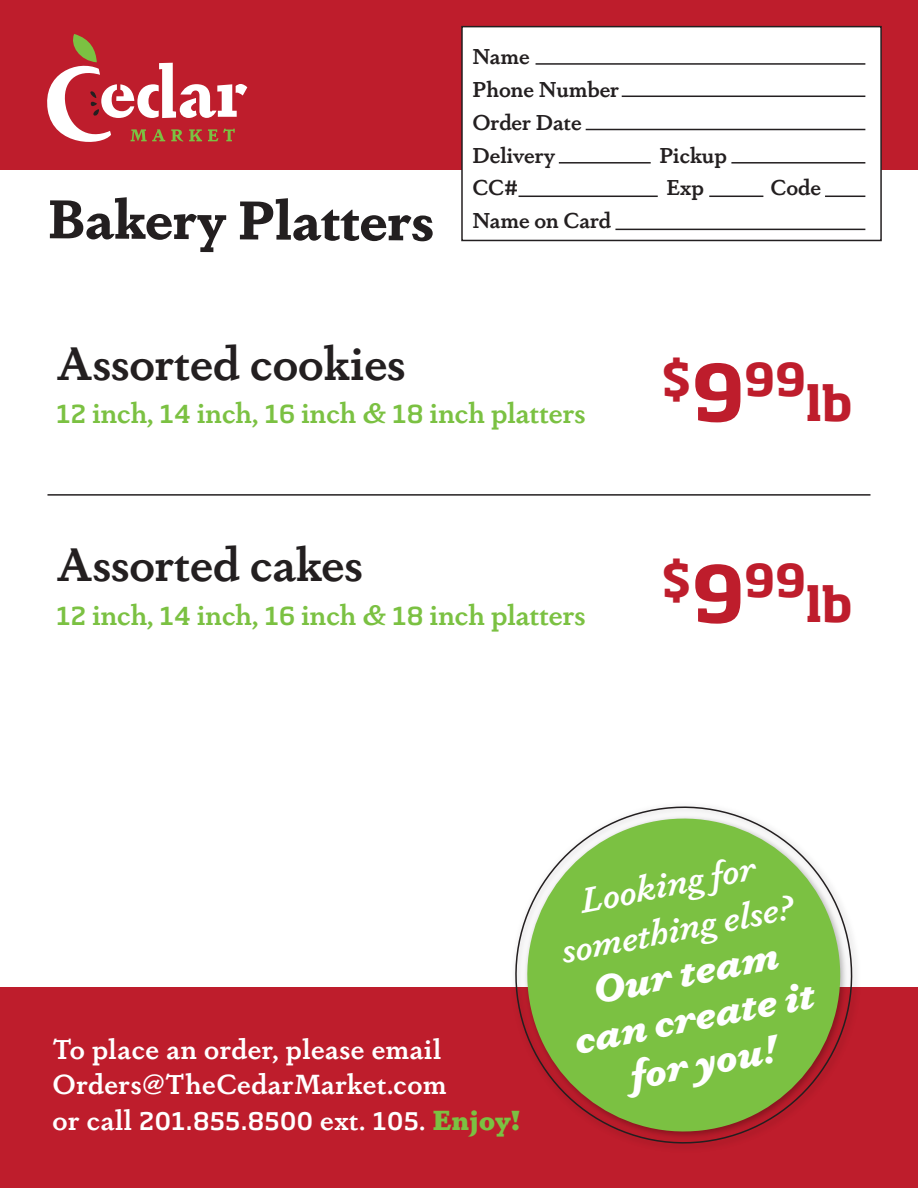
<style>
.page{position:relative;width:918px;height:1188px;background:#fff}
.page>*{position:absolute;margin:0;border:0;box-sizing:border-box;transform-origin:0 0}
.t1{font:700 54px "Dapifer";letter-spacing:-.01em;color:#231f20}
.t2{font:700 47.25px "Soho Std";color:#be1d2c}
.t3{font:600 46.35px "Dapifer";color:#231f20}
.t4{font:700 44.55px "Soho Std";color:#be1d2c}
.t5{font:italic 900 38.1px/45.6px "Dapifer";color:#fff;text-align:center}
.t6{font:italic 600 34.2px/45.6px "Dapifer";color:#fff;text-align:center}
.t7{font:600 27.9px "Dapifer";color:#7bc142}
.t8{font:600 27.45px/35.1px "Dapifer";letter-spacing:.02em;color:#fff}
.t9{font:500 24px "Soho Std";letter-spacing:.02em;color:#fff}
.t10{font:600 21.3px/32.8px "Dapifer";color:#231f20}
.s1{font-family:"Soho Std";font-weight:500;font-size:19.5px}
.s2{font-family:"Soho Std";font-weight:500;font-size:24.45px}
.s3{font-size:76.5px}
.s4{font-family:"Dapifer";font-weight:600;font-size:27.45px}
.s5{font-family:"Dapifer";font-weight:900;font-size:27.45px;color:#7bc142}
</style>
<div class="page">
<div style="left:0;top:0;width:918px;height:170px;background:#be1d2c"></div>
<svg style="left:47px;top:34px;width:200px;height:108px"></svg>
<div style="left:461px;top:26px;width:421px;height:215px;background:#fff;border:2px solid #231f20"></div>
<hr style="left:536px;top:63px;width:329px;height:2px;background:#231f20">
<hr style="left:615px;top:229px;width:250px;height:1px;background:#231f20">
<hr style="left:825px;top:196px;width:40px;height:1px;background:#231f20">
<hr style="left:709px;top:196px;width:54px;height:1px;background:#231f20">
<hr style="left:518px;top:196px;width:140px;height:1px;background:#231f20">
<hr style="left:622px;top:96px;width:243px;height:1px;background:#231f20">
<hr style="left:586px;top:129px;width:279px;height:1px;background:#231f20">
<hr style="left:731px;top:162px;width:134px;height:2px;background:#231f20">
<hr style="left:559px;top:162px;width:92px;height:2px;background:#231f20">
<div style="left:0;top:987px;width:918px;height:201px;background:#be1d2c"></div>
<svg style="left:515px;top:806px;width:341px;height:339px"></svg>
<svg style="left:518px;top:809px;width:331px;height:332px;fill:#7bc142"></svg>
<hr style="left:47px;top:494px;width:824px;height:2px;background:#231f20">
<h1 class="t1" style="left:48px;top:180px;width:388px">Bakery Platters</h1>
<p class="t10" style="left:472px;top:39px;width:148px">Name<br>Phone Number<br>Order Date<br>Delivery</p>
<p class="t10" style="left:659px;top:138px;width:69px">Pickup</p>
<p class="t10" style="left:472px;top:171px;width:48px">CC<span class="s1">#</span></p>
<p class="t10" style="left:666px;top:171px;width:39px">Exp</p>
<p class="t10" style="left:771px;top:171px;width:52px">Code</p>
<p class="t10" style="left:472px;top:204px;width:140px">Name on Card</p>
<h3 class="t3" style="left:57px;top:330px;width:351px">Assorted cookies</h3>
<p class="t7" style="left:57px;top:394px;width:531px"><span class="s2">12</span> inch, <span class="s2">14</span> inch, <span class="s2">16</span> inch &amp; <span class="s2">18</span> inch platters</p>
<h3 class="t3" style="left:57px;top:532px;width:308px">Assorted cakes</h3>
<p class="t7" style="left:57px;top:595px;width:531px"><span class="s2">12</span> inch, <span class="s2">14</span> inch, <span class="s2">16</span> inch &amp; <span class="s2">18</span> inch platters</p>
<h3 class="t4" style="left:662px;top:350px;width:146px">$<span class="s3">9</span>99</h3>
<h2 class="t2" style="left:806px;top:373px;width:48px">lb</h2>
<h3 class="t4" style="left:662px;top:552px;width:146px">$<span class="s3">9</span>99</h3>
<h2 class="t2" style="left:806px;top:574px;width:48px">lb</h2>
<p class="t8" style="left:53px;top:1031px;width:395px">To place an order, please email<br>Orders@TheCedarMarket.com</p>
<p class="t9" style="left:53px;top:1105px;width:469px"><span class="s4">or call</span> 201.855.8500 <span class="s4">ext.</span> 105<span class="s4">.</span> <span class="s5">Enjoy!</span></p>
<p class="t6" style="left:548px;top:882px;width:236px;rotate:-11deg">Looking for something else?</p>
<h3 class="t5" style="left:561px;top:970px;width:245px;rotate:-11deg">Our team can create it for you!</h3>
</div>
